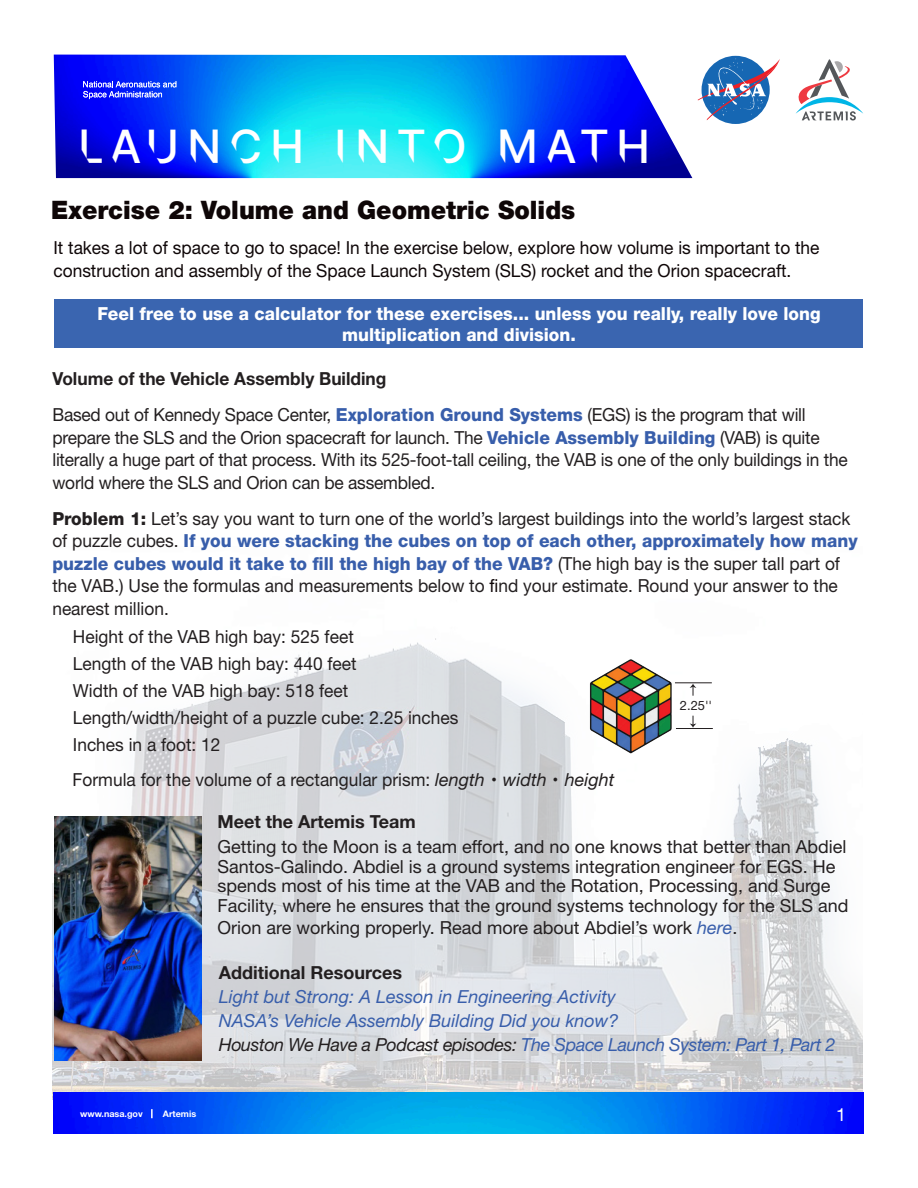
<style>
.page{position:relative;width:918px;height:1188px;background:#fff}
.page>*{position:absolute;margin:0;border:0;box-sizing:border-box;transform-origin:0 0}
.t1{font:48px "Artemis Inter";letter-spacing:.175em;color:#fff}
.t2{font:900 25.5px "Helvetica Neue LT Std";color:#0e0607;scale:.96 1}
.t3{font:18px/22.5px "Helvetica Neue LT Std";color:#231f20;scale:.96 1}
.t4{font:18px/19.5px "Helvetica Neue LT Std";color:#231f20}
.t5{font:18px/22.5px "Helvetica Neue LT Std";color:#0e0607;scale:.96 1}
.t6{font:800 18px/21px "Helvetica Neue LT Std";color:#fff;text-align:center;scale:.96 1}
.t7{font:italic 18px "Helvetica Neue LT Std";color:#385eab}
.t8{font:italic 18px "Helvetica Neue LT Std";letter-spacing:-.025em;color:#385eab}
.t9{font:700 18px "Helvetica Neue LT Std";color:#231f20}
.t10{font:700 18px "Helvetica Neue LT Std";color:#231f20;scale:.96 1}
.t11{font:18px "Helvetica Neue LT Std";color:#fff}
.t12{font:12.9px "Helvetica Neue LT Std";color:#231f20}
.t13{font:700 9px "Helvetica Neue LT Std";color:#fff}
.s1{font-weight:800;color:#385eab}
.s2{font-weight:800}
.s3{color:#0d0506}
.s4{font-style:italic}
.s5{font-weight:700;font-size:22.5px;color:#221e1f}
.s6{font-style:italic;color:#385eab}
.s7{color:#231f20}
</style>
<div class="page">
<img style="left:53px;top:638px;width:810px;height:454px">
<img style="left:54px;top:55px;width:638px;height:123px">
<div style="left:55px;top:299px;width:808px;height:49px;background:#3a65b0"></div>
<img style="left:53px;top:1092px;width:810px;height:41px">
<svg style="left:151px;top:1109px;width:2px;height:9px"></svg>
<svg style="left:83px;top:81px;width:93px;height:18px;background:#495ffa"></svg>
<div style="left:702px;top:56px;width:68px;height:68px;background:#1667b3;border-radius:50%"></div>
<svg style="left:697px;top:59px;width:83px;height:61px"></svg>
<svg style="left:796px;top:59px;width:67px;height:62px"></svg>
<img style="left:488px;top:760px;width:13px;height:38px">
<img style="left:550px;top:760px;width:12px;height:38px">
<img style="left:587px;top:658px;width:87px;height:96px">
<hr style="left:675px;top:682px;width:37px;height:1px;background:#231f20">
<hr style="left:676px;top:728px;width:37px;height:1px;background:#231f20">
<svg style="left:690px;top:716px;width:6px;height:12px"></svg>
<svg style="left:690px;top:684px;width:6px;height:12px"></svg>
<img style="left:54px;top:816px;width:148px;height:244px">
<h1 class="t1" style="left:79px;top:126px;width:573px">LAUNCH INTO MATH</h1>
<h2 class="t2" style="left:51px;top:195px;width:547px">Exercise 2: Volume and Geometric Solids</h2>
<p class="t5" style="left:53px;top:236px;width:800px">It takes a lot of space to go to space! In the exercise below, explore how volume is important to the construction and assembly of the Space Launch System (SLS) rocket and the Orion spacecraft.</p>
<p class="t6" style="left:97px;top:303px;width:755px">Feel free to use a calculator for these exercises... unless you really, really love long multiplication and division.</p>
<h3 class="t10" style="left:52px;top:368px;width:350px">Volume of the Vehicle Assembly Building</h3>
<p class="t3" style="left:52px;top:403px;width:830px">Based out of Kennedy Space Center, <span class="s1">Exploration Ground Systems</span> (EGS) is the program that will prepare the SLS and the Orion spacecraft for launch. The <span class="s1">Vehicle Assembly Building</span> (VAB) is quite literally a huge part of that process. With its 525-foot-tall ceiling, the VAB is one of the only buildings in the world where the SLS and Orion can be assembled.</p>
<p class="t3" style="left:52px;top:507px;width:840px"><span class="s2">Problem 1:</span> Let’s say you want to turn one of the world’s largest buildings into the world’s largest stack of puzzle cubes. <span class="s1">If you were stacking the cubes on top of each other, approximately how many puzzle cubes would it take to fill the high bay of the VAB?</span> (The high bay is the super tall part of the VAB.) Use the formulas and measurements below to <span class="s3">fi</span>nd your estimate. Round your answer to the nearest million.</p>
<p class="t3" style="left:73px;top:625px;width:294px">Height of the VAB high bay: 525 feet</p>
<p class="t3" style="left:73px;top:652px;width:297px">Length of the VAB high bay: 440 feet</p>
<p class="t3" style="left:73px;top:679px;width:288px">Width of the VAB high bay: 518 feet</p>
<p class="t3" style="left:73px;top:706px;width:403px">Length/width/height of a puzzle cube: 2.25 inches</p>
<p class="t3" style="left:73px;top:733px;width:155px">Inches in a foot: 12</p>
<p class="t3" style="left:73px;top:768px;width:566px">Formula for the volume of a rectangular prism: <span class="s4">length</span> <span class="s5">·</span> <span class="s4">width</span> <span class="s5">·</span> <span class="s4">height</span></p>
<p class="t12" style="left:680px;top:698px;width:34px">2.25''</p>
<p class="t13" style="left:80px;top:1109px;width:64px">www.nasa.gov</p>
<p class="t13" style="left:163px;top:1108px;width:35px">Artemis</p>
<h3 class="t9" style="left:217px;top:810px;width:200px">Meet the Artemis Team</h3>
<p class="t4" style="left:217px;top:837px;width:633px">Getting to the Moon is a team effort, and no one knows that better than Abdiel Santos-Galindo. Abdiel is a ground systems integration engineer for EGS. He spends most of his time at the VAB and the Rotation, Processing, and Surge Facility, where he ensures that the ground systems technology for the SLS and</p>
<p class="t4" style="left:217px;top:918px;width:522px">Orion are working properly. Read more about Abdiel’s work <span class="s6">here</span>.</p>
<h3 class="t9" style="left:219px;top:962px;width:185px">Additional Resources</h3>
<p class="t7" style="left:219px;top:986px;width:399px">Light but Strong: A Lesson in Engineering Activity</p>
<p class="t7" style="left:219px;top:1010px;width:401px">NASA’s Vehicle Assembly Building Did you know?</p>
<p class="t8" style="left:219px;top:1034px;width:618px"><span class="s7">Houston We Have a Podcast episodes:</span> The Space Launch System: Part 1, Part 2</p>
<p class="t11" style="left:836px;top:1104px;width:12px">1</p>
</div>
